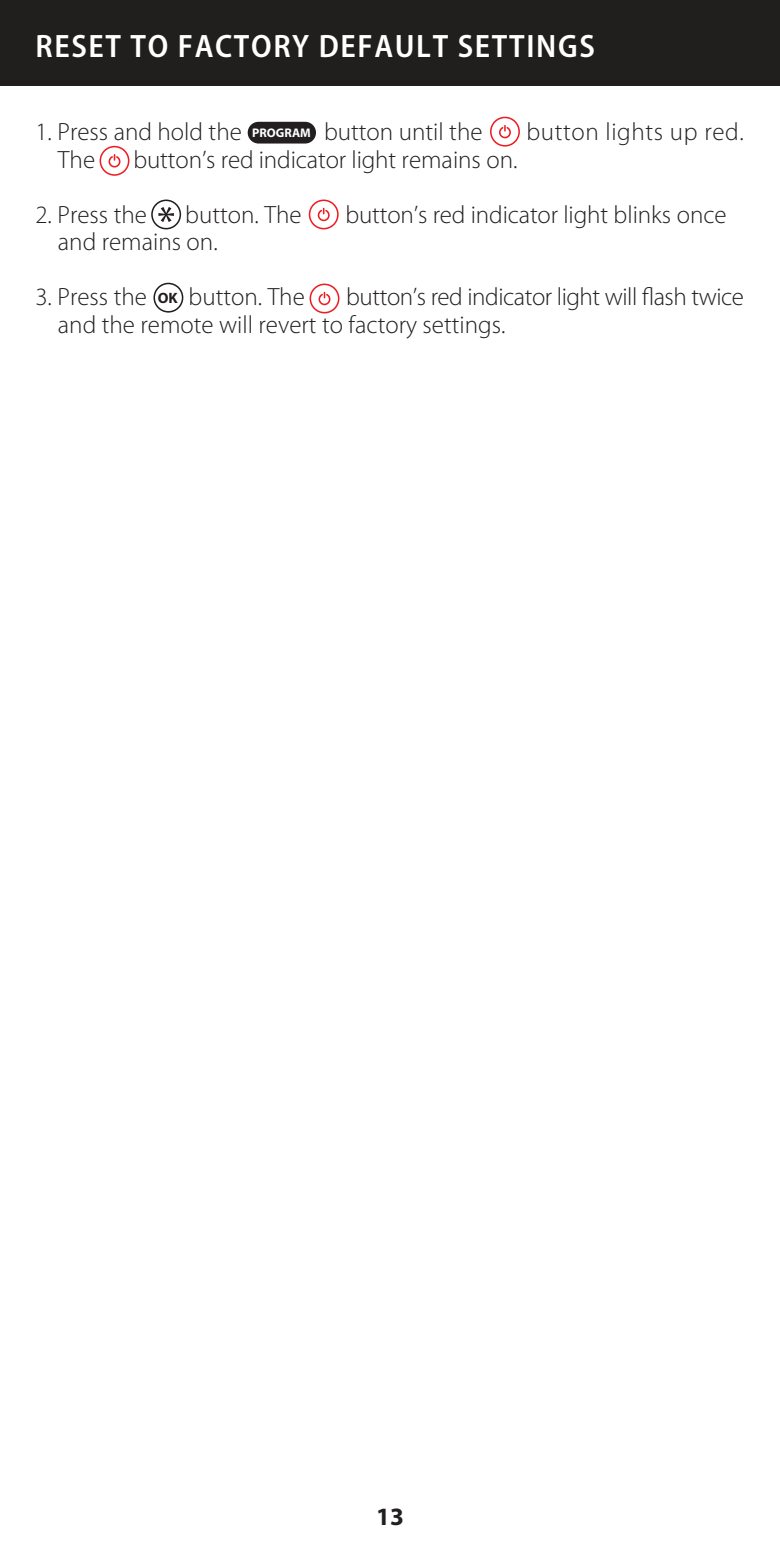
<style>
.page{position:relative;width:780px;height:1560px;background:#fff}
.page>*{position:absolute;margin:0;border:0;box-sizing:border-box;transform-origin:0 0}
.t1{font:600 semi-condensed 32.5px "Myriad Pro";letter-spacing:.05em;color:#fff}
.t2{font:300 25px/27.5px "Myriad Pro";color:#231f20}
.t3{font:300 25px "Myriad Pro";letter-spacing:.025em;color:#231f20}
.t4{font:700 25px "Myriad Pro";color:#231f20}
.t5{font:700 12.5px "Myriad Pro";color:#fff}
.s1{font-weight:700;font-size:15px}
</style>
<div class="page">
<div style="left:0;top:0;width:780px;height:85px;background:#211e1e"></div>
<svg style="left:308px;top:122px;width:32px;height:192px"></svg>
<svg style="left:489px;top:85px;width:31px;height:62px"></svg>
<svg style="left:99px;top:85px;width:31px;height:91px"></svg>
<div style="left:248px;top:122px;width:68px;height:21px;background:#231f20;border-radius:11px"></div>
<div style="left:151px;top:199px;width:30px;height:30px;border:2px solid #231f20;border-radius:50%"></div>
<svg style="left:153px;top:199px;width:31px;height:114px"></svg>
<h1 class="t1" style="left:35px;top:29px;width:561px">RESET TO FACTORY DEFAULT SETTINGS</h1>
<p class="t2" style="left:35px;top:118px;width:208px">1. Press and hold the</p>
<p class="t2" style="left:324px;top:118px;width:160px">button until the</p>
<p class="t3" style="left:526px;top:118px;width:219px">button lights up red.</p>
<p class="t2" style="left:58px;top:146px;width:39px">The</p>
<p class="t2" style="left:133px;top:146px;width:385px">button’s red indicator light remains on.</p>
<p class="t2" style="left:35px;top:201px;width:113px">2. Press the</p>
<p class="t2" style="left:185px;top:201px;width:118px">button. The</p>
<p class="t2" style="left:345px;top:201px;width:383px">button’s red indicator light blinks once</p>
<p class="t2" style="left:58px;top:228px;width:161px">and remains on.</p>
<p class="t2" style="left:35px;top:283px;width:271px">3. Press the <span class="s1">OK</span> button. The</p>
<p class="t5" style="left:252px;top:124px;width:60px">PROGRAM</p>
<p class="t2" style="left:58px;top:283px;width:687px;text-indent:288px">button’s red indicator light will flash twice and the remote will revert to factory settings.</p>
<p class="t4" style="left:376px;top:1499px;width:29px">13</p>
</div>
